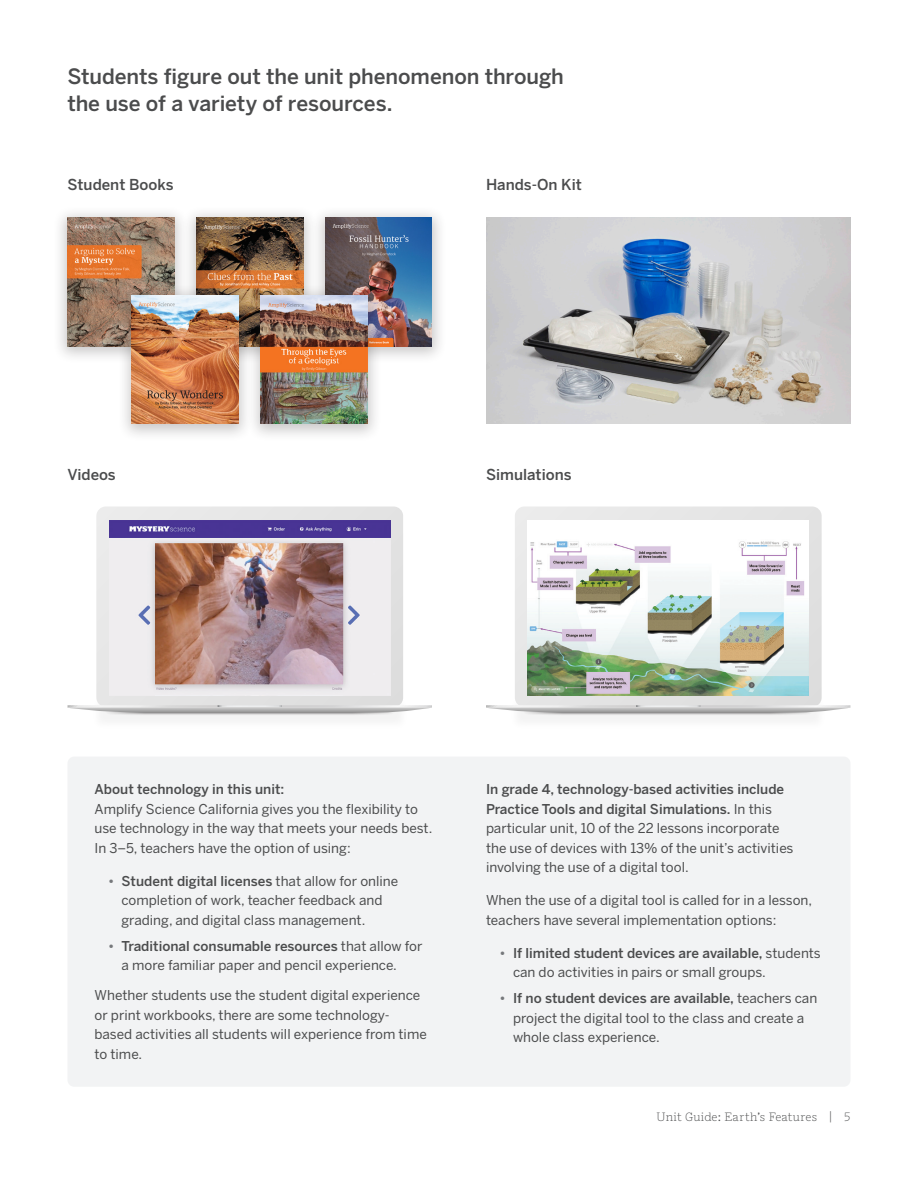
<style>
.page{position:relative;width:918px;height:1188px;background:#fff}
.page>*{position:absolute;margin:0;border:0;box-sizing:border-box;transform-origin:0 0}
.t1{font:500 21px/27px "Benton Sans";letter-spacing:-.005em;color:#4b4c4d}
.Body_10_14_14{font:500 15px "Benton Sans";color:#4b4c4d}
.Body_10_14_14-2{font:13.5px/19.5px "Benton Sans";color:#4b4c4d}
.Bullet_L2_9pt{font:13.5px/19.5px "Benton Sans";color:#4b4c4d}
.t2{font:300 12px "Amplify";letter-spacing:.01em;color:#4b4c4d}
.s1{font-weight:500}
.s2{font-weight:500;color:#76787b}
</style>
<div class="page">
<img style="left:486px;top:217px;width:364px;height:207px">
<svg style="left:515px;top:507px;width:307px;height:181px;background:#e5e5e5"></svg>
<img style="left:486px;top:688px;width:364px;height:31px">
<div style="left:528px;top:520px;width:281px;height:176px;background:#fff"></div>
<img style="left:528px;top:541px;width:281px;height:155px">
<svg style="left:96px;top:507px;width:307px;height:181px;background:#e5e5e5"></svg>
<img style="left:68px;top:688px;width:364px;height:31px">
<img style="left:109px;top:520px;width:281px;height:176px">
<div style="left:53px;top:206px;width:136px;height:158px;background:#231f20;opacity:.25"></div>
<div style="left:311px;top:206px;width:136px;height:158px;background:#231f20;opacity:.25"></div>
<div style="left:182px;top:206px;width:136px;height:158px;background:#231f20;opacity:.25"></div>
<div style="left:246px;top:284px;width:136px;height:158px;background:#231f20;opacity:.25"></div>
<div style="left:117px;top:284px;width:136px;height:158px;background:#231f20;opacity:.25"></div>
<img style="left:68px;top:217px;width:364px;height:207px">
<img style="left:132px;top:295px;width:107px;height:129px">
<div style="left:68px;top:757px;width:782px;height:330px;background:#f2f3f4;border-radius:7px"></div>
<h2 class="t1" style="left:68px;top:63px;width:498px">Students figure out the unit phenomenon through the use of a variety of resources.</h2>
<p class="Body_10_14_14" style="left:68px;top:176px;width:108px">Student Books</p>
<p class="Body_10_14_14" style="left:486px;top:176px;width:97px">Hands-On Kit</p>
<p class="Body_10_14_14" style="left:68px;top:465px;width:50px">Videos</p>
<p class="Body_10_14_14" style="left:486px;top:465px;width:87px">Simulations</p>
<p class="Body_10_14_14-2" style="left:94px;top:780px;width:339px"><span class="s1">About technology in this unit:<br></span>Amplify Science California gives you the flexibility to use technology in the way that meets your needs best.<br>In 3–5, teachers have the option of using:</p>
<h3 class="Bullet_L2_9pt" style="left:122px;top:871px;width:278px;text-indent:-14px"><span class="s2">•</span> <span class="s1">Student digital licenses</span> that allow for online completion of work, teacher feedback and grading, and digital class management.</h3>
<h3 class="Bullet_L2_9pt" style="left:122px;top:936px;width:302px;text-indent:-14px"><span class="s2">•</span> <span class="s1">Traditional consumable resources</span> that allow for a more familiar paper and pencil experience.</h3>
<p class="Body_10_14_14-2" style="left:94px;top:985px;width:334px">Whether students use the student digital experience or print workbooks, there are some technology&shy;based activities all students will experience from time to time.</p>
<p class="Body_10_14_14-2" style="left:486px;top:780px;width:309px"><span class="s1">I n grade 4, technology-based activities include Practice Tools and digital Simulations.</span> In this particular unit, 10 of the 22 lessons incorporate the use of devices with 13% of the unit’s activities involving the use of a digital tool.</p>
<p class="Body_10_14_14-2" style="left:486px;top:891px;width:328px">When the use of a digital tool is called for in a lesson, teachers have several implementation options:</p>
<h3 class="Bullet_L2_9pt" style="left:513px;top:943px;width:309px;text-indent:-14px"><span class="s2">•</span> <span class="s1">If limited student devices are available,</span> students can do activities in pairs or small groups.</h3>
<h3 class="Bullet_L2_9pt" style="left:513px;top:989px;width:306px;text-indent:-14px"><span class="s2">•</span> <span class="s1">If no student devices are available,</span> teachers can project the digital tool to the class and create a whole class experience.</h3>
<p class="t2" style="left:657px;top:1109px;width:195px">Unit Guide: Earth’s Features | 5</p>
</div>
